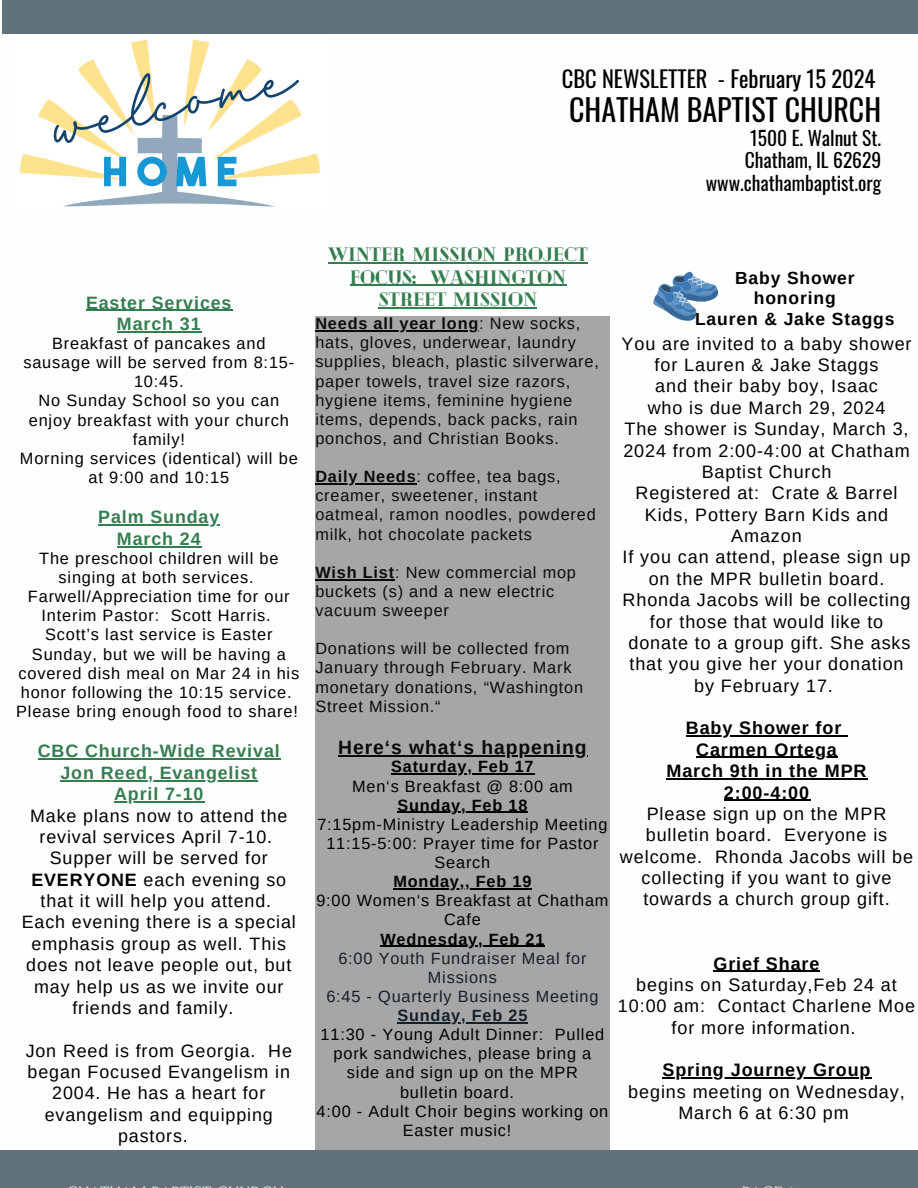
<style>
.page{position:relative;width:918px;height:1188px;background:#fff}
.page>*{position:absolute;margin:0;border:0;box-sizing:border-box;transform-origin:0 0}
.t1{font:30px "Oswald";color:#000}
.t2{font:22.5px "Oswald";color:#000}
.t3{font:19.5px/22.5px "Oswald";color:#000;text-align:right}
.t4{font:700 19.35px "Arimo";letter-spacing:.05em;color:#0c0b0a}
.t5{font:900 19.2px/22.5px "Cheque";letter-spacing:.005em;color:#347d4f;text-align:center}
.t6{font:18px/21.3px "Arimo";letter-spacing:.05em;color:#000;text-align:center}
.t7{font:700 18px "Arimo";letter-spacing:.05em;color:#000}
.t8{font:17.85px "Arimo";letter-spacing:.05em;color:#000}
.t9{font:700 17.85px "Arimo";letter-spacing:.05em;color:#347d4f}
.t10{font:700 17.55px/20.9px "Arimo";letter-spacing:.05em;color:#000;text-align:center}
.t11{font:16.35px/19.2px "Arimo";letter-spacing:.05em;color:#000;text-align:center}
.t12{font:16.35px/19.2px "Arimo";letter-spacing:.05em;color:#0c0b0a}
.t13{font:16.35px/19.2px "Arimo";letter-spacing:.05em;color:#151f28;text-align:center}
.t14{font:700 16.35px "Arimo";letter-spacing:.05em;color:#000}
.t15{font:700 16.35px "Arimo";letter-spacing:.05em;color:#151f28}
.s1{font-weight:700}
</style>
<div class="page">
<div style="left:315px;top:316px;width:295px;height:834px;background:#a6a6a6"></div>
<div style="left:0;top:1150px;width:918px;height:37px;background:#62727c"></div>
<div style="left:2px;top:0;width:916px;height:34px;background:#62727c"></div>
<img style="left:20px;top:39px;width:300px;height:168px">
<hr style="left:315px;top:330px;width:164px;height:1px;background:#0c0b0a">
<hr style="left:315px;top:483px;width:102px;height:1px;background:#0c0b0a">
<hr style="left:315px;top:579px;width:80px;height:1px;background:#0c0b0a">
<hr style="left:338px;top:756px;width:250px;height:1px;background:#0c0b0a">
<hr style="left:391px;top:774px;width:144px;height:1px;background:#000">
<hr style="left:397px;top:812px;width:131px;height:1px;background:#000">
<hr style="left:393px;top:888px;width:139px;height:1px;background:#000">
<hr style="left:380px;top:946px;width:165px;height:1px;background:#000">
<hr style="left:397px;top:1022px;width:131px;height:1px;background:#151f28">
<svg style="left:653px;top:271px;width:65px;height:50px"></svg>
<hr style="left:86px;top:310px;width:147px;height:1px;background:#347d4f">
<hr style="left:117px;top:331px;width:85px;height:1px;background:#347d4f">
<hr style="left:98px;top:525px;width:122px;height:1px;background:#347d4f">
<hr style="left:117px;top:546px;width:85px;height:1px;background:#347d4f">
<hr style="left:38px;top:759px;width:243px;height:1px;background:#347d4f">
<hr style="left:61px;top:780px;width:197px;height:1px;background:#347d4f">
<hr style="left:114px;top:801px;width:90px;height:1px;background:#347d4f">
<hr style="left:328px;top:262px;width:260px;height:1px;background:#347d4f">
<hr style="left:350px;top:285px;width:66px;height:1px;background:#347d4f">
<svg style="left:416px;top:285px;width:14px;height:1px"></svg>
<hr style="left:430px;top:285px;width:136px;height:1px;background:#347d4f">
<hr style="left:379px;top:307px;width:158px;height:1px;background:#347d4f">
<hr style="left:686px;top:736px;width:156px;height:1px;background:#000">
<hr style="left:696px;top:757px;width:142px;height:1px;background:#000">
<hr style="left:666px;top:778px;width:202px;height:1px;background:#000">
<hr style="left:724px;top:800px;width:86px;height:1px;background:#000">
<hr style="left:714px;top:971px;width:106px;height:1px;background:#000">
<hr style="left:662px;top:1078px;width:210px;height:1px;background:#000">
<p class="t2" style="left:562px;top:62px;width:315px">CBC NEWSLETTER - February 15 2024</p>
<p class="t1" style="left:569px;top:86px;width:314px">CHATHAM BAPTIST CHURCH</p>
<p class="t3" style="left:706px;top:126px;width:177px">1500 E. Walnut St.<br>Chatham, IL 62629 www.chathambaptist.org</p>
<p class="t9" style="left:86px;top:292px;width:147px">Easter Services</p>
<p class="t9" style="left:117px;top:314px;width:85px">March 31</p>
<p class="t11" style="left:23px;top:334px;width:272px">Breakfast of pancakes and sausage will be served from 8:15-<br>10:45.</p>
<p class="t11" style="left:29px;top:391px;width:262px">No Sunday School so you can enjoy breakfast with your church family!</p>
<p class="t11" style="left:20px;top:449px;width:279px">Morning services (identical) will be at 9:00 and 10:15</p>
<p class="t9" style="left:98px;top:507px;width:123px">Palm Sunday</p>
<p class="t9" style="left:117px;top:529px;width:85px">March 24</p>
<p class="t11" style="left:39px;top:549px;width:241px">The preschool children will be singing at both services.</p>
<p class="t11" style="left:16px;top:587px;width:285px">Farwell/Appreciation time for our<br>Interim Pastor: Scott Harris.<br>Scott’s last service is Easter<br>Sunday, but we will be having a covered dish meal on Mar 24 in his honor following the 10:15 service.<br>Please bring enough food to share!</p>
<p class="t9" style="left:38px;top:741px;width:243px">CBC Church-Wide Revival</p>
<p class="t9" style="left:61px;top:763px;width:198px">Jon Reed, Evangelist</p>
<p class="t9" style="left:114px;top:784px;width:91px">April 7-10</p>
<p class="t8" style="left:30px;top:805px;width:259px">Make plans now to attend the</p>
<p class="t8" style="left:40px;top:827px;width:234px">revival services April 7-10.</p>
<p class="t8" style="left:50px;top:848px;width:220px">Supper will be served for</p>
<p class="t8" style="left:31px;top:870px;width:256px"><span class="s1">EVERYONE</span> each evening so</p>
<p class="t8" style="left:41px;top:891px;width:232px">that it will help you attend.</p>
<p class="t8" style="left:22px;top:912px;width:276px">Each evening there is a special</p>
<p class="t8" style="left:32px;top:934px;width:256px">emphasis group as well. This</p>
<p class="t8" style="left:26px;top:955px;width:267px">does not leave people out, but</p>
<p class="t8" style="left:34px;top:976px;width:251px">may help us as we invite our</p>
<p class="t8" style="left:72px;top:998px;width:163px">friends and family.</p>
<p class="t8" style="left:26px;top:1041px;width:231px">Jon Reed is from Georgia.</p>
<p class="t8" style="left:268px;top:1041px;width:25px">He</p>
<p class="t8" style="left:28px;top:1062px;width:264px">began Focused Evangelism in</p>
<p class="t8" style="left:52px;top:1083px;width:215px">2004. He has a heart for</p>
<p class="t8" style="left:45px;top:1105px;width:230px">evangelism and equipping</p>
<p class="t8" style="left:118px;top:1126px;width:71px">pastors.</p>
<p class="t5" style="left:328px;top:242px;width:261px">WINTER MISSION PROJECT<br>FOCUS: WASHINGTON<br>STREET MISSION</p>
<h1 class="t12" style="left:315px;top:314px;width:285px"><span class="s1">Needs all year long</span>: New socks, hats, gloves, underwear, laundry supplies, bleach, plastic silverware, paper towels, travel size razors, hygiene items, feminine hygiene items, depends, back packs, rain ponchos, and Christian Books.</h1>
<h3 class="t12" style="left:315px;top:467px;width:282px"><span class="s1">Daily Needs</span>: coffee, tea bags, creamer, sweetener, instant oatmeal, ramon noodles, powdered milk, hot chocolate packets</h3>
<h3 class="t12" style="left:315px;top:563px;width:262px"><span class="s1">Wish List</span>: New commercial mop buckets (s) and a new electric vacuum sweeper</h3>
<h4 class="t12" style="left:315px;top:639px;width:269px">Donations will be collected from<br>January through February. Mark monetary donations, “Washington<br>Street Mission.“</h4>
<p class="t4" style="left:338px;top:737px;width:250px">Here‘s what‘s happening</p>
<p class="t14" style="left:391px;top:758px;width:144px">Saturday, Feb 17</p>
<p class="t11" style="left:352px;top:776px;width:222px">Men‘s Breakfast @ 8:00 am</p>
<p class="t14" style="left:397px;top:796px;width:131px">Sunday, Feb 18</p>
<p class="t11" style="left:317px;top:815px;width:292px">7:15pm-Ministry Leadership Meeting</p>
<p class="t11" style="left:326px;top:834px;width:274px">11:15-5:00: Prayer time for Pastor<br>Search</p>
<p class="t14" style="left:393px;top:872px;width:140px">Monday,, Feb 19</p>
<p class="t11" style="left:316px;top:891px;width:294px">9:00 Women‘s Breakfast at Chatham<br>Cafe</p>
<p class="t14" style="left:380px;top:930px;width:166px">Wednesday, Feb 21</p>
<p class="t13" style="left:338px;top:948px;width:250px">6:00 Youth Fundraiser Meal for<br>Missions</p>
<h3 class="t13" style="left:326px;top:987px;width:274px">6:45 - Quarterly Business Meeting</h3>
<h3 class="t15" style="left:397px;top:1006px;width:131px">Sunday, Feb 25</h3>
<p class="t11" style="left:321px;top:1025px;width:285px">11:30 - Young Adult Dinner: Pulled</p>
<p class="t11" style="left:334px;top:1044px;width:259px">pork sandwiches, please bring a</p>
<p class="t11" style="left:347px;top:1063px;width:232px">side and sign up on the MPR</p>
<p class="t11" style="left:400px;top:1082px;width:116px">bulletin board.</p>
<p class="t11" style="left:403px;top:1101px;width:207px;text-align:left;text-indent:-86px">4:00 - Adult Choir begins working on<br>Easter music!</p>
<p class="t10" style="left:695px;top:267px;width:201px">Baby Shower honoring<br>Lauren &amp; Jake Staggs</p>
<h3 class="t6" style="left:622px;top:333px;width:292px">You are invited to a baby shower for Lauren &amp; Jake Staggs<br>and their baby boy, Isaac<br>who is due March 29, 2024<br>The shower is Sunday, March 3,<br>2024 from 2:00-4:00 at Chatham<br>Baptist Church<br>Registered at: Crate &amp; Barrel<br>Kids, Pottery Barn Kids and<br>Amazon<br>If you can attend, please sign up on the MPR bulletin board.<br>Rhonda Jacobs will be collecting for those that would like to donate to a group gift. She asks that you give her your donation by February 17.</h3>
<h3 class="t7" style="left:686px;top:718px;width:157px">Baby Shower for</h3>
<h3 class="t6" style="left:620px;top:739px;width:295px"><span class="s1">Carmen Ortega<br>March 9th in the MPR<br>2:00-4:00<br></span>Please sign up on the MPR bulletin board. Everyone is welcome. Rhonda Jacobs will be collecting if you want to give towards a church group gift.</h3>
<h3 class="t6" style="left:636px;top:953px;width:262px"><span class="s1">Grief Share<br></span>begins on Saturday,Feb 24 at</h3>
<h3 class="t6" style="left:618px;top:995px;width:299px">10:00 am: Contact Charlene Moe for more information.</h3>
<h2 class="t6" style="left:628px;top:1059px;width:278px"><span class="s1">Spring Journey Group<br></span>begins meeting on Wednesday,<br>March 6 at 6:30 pm</h2>
</div>
